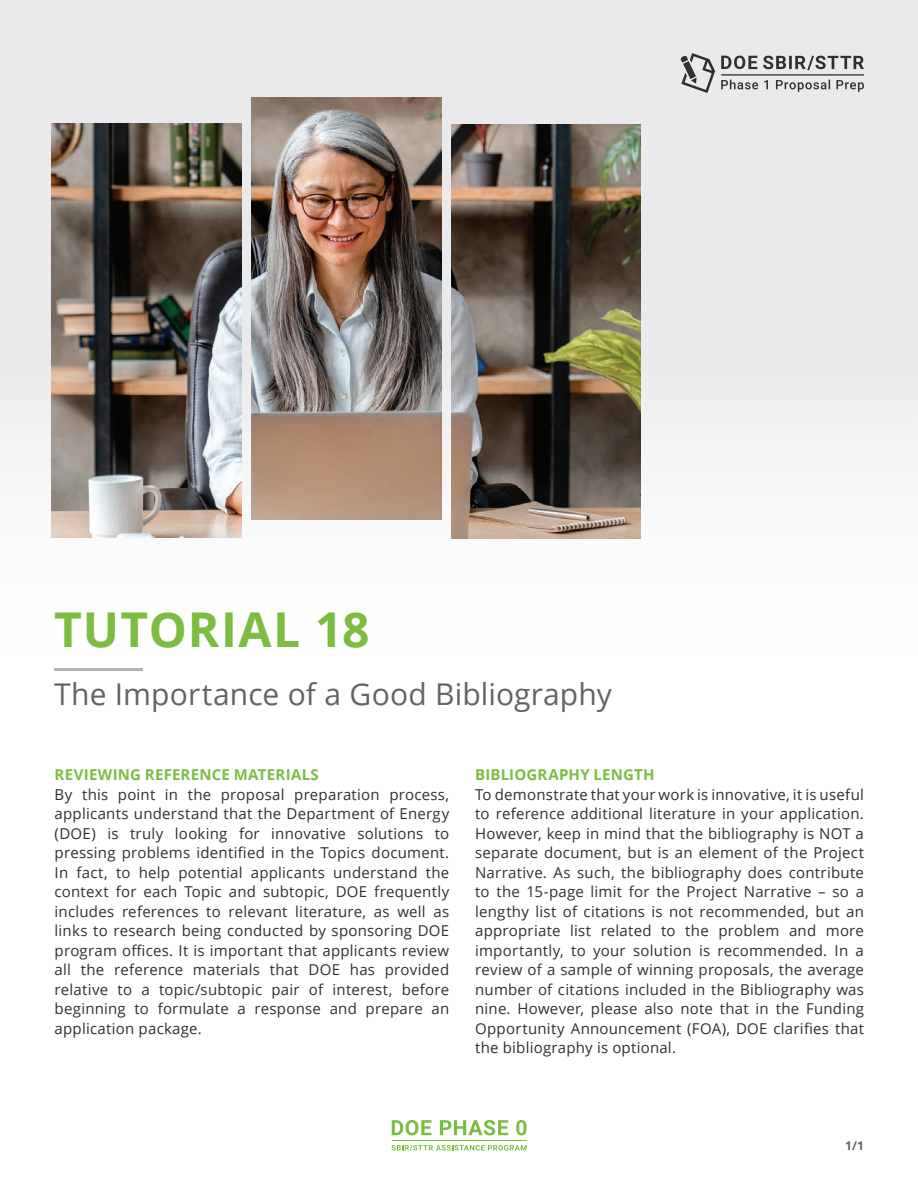
<style>
.page{position:relative;width:918px;height:1188px;background:#fff}
.page>*{position:absolute;margin:0;border:0;box-sizing:border-box;transform-origin:0 0}
.t1{font:700 48px "Open Sans";letter-spacing:.025em;color:#7bbc41}
.t2{font:30px "Open Sans";letter-spacing:.005em;color:#636366}
.t3{font:15px/19.5px "Open Sans";letter-spacing:.015em;color:#312f30;text-align:justify}
.t4{font:700 15px "Open Sans";letter-spacing:.015em;color:#7bbd41}
.t5{font:700 12px "Open Sans";color:#636366}
</style>
<div class="page">
<svg style="left:392px;top:1120px;width:39px;height:15px"></svg>
<svg style="left:440px;top:1120px;width:68px;height:15px"></svg>
<svg style="left:516px;top:1120px;width:10px;height:15px"></svg>
<svg style="left:392px;top:1145px;width:134px;height:6px"></svg>
<hr style="left:392px;top:1140px;width:134px;height:1px;background:#7bbd41">
<div style="left:0;top:0;width:918px;height:682px;background:linear-gradient(to right,#f5f4f5,#f1f1f2)"></div>
<svg style="left:680px;top:53px;width:184px;height:40px;background:#bab9bb"></svg>
<img style="left:52px;top:124px;width:189px;height:414px">
<img style="left:252px;top:98px;width:189px;height:421px">
<img style="left:451px;top:125px;width:190px;height:414px">
<hr style="left:55px;top:668px;width:88px;height:2px;background:#b2b3b7">
<p class="t1" style="left:54px;top:596px;width:317px">TUTORIAL 18</p>
<p class="t2" style="left:54px;top:674px;width:560px">The Importance of a Good Bibliography</p>
<p class="t4" style="left:55px;top:764px;width:266px">REVIEWING REFERENCE MATERIALS</p>
<p class="t3" style="left:55px;top:784px;width:396px">By this point in the proposal preparation process, applicants understand that the Department of Energy (DOE) is truly looking for innovative solutions to</p>
<p class="t3" style="left:55px;top:842px;width:396px">pressing problems identified in the Topics document.</p>
<p class="t3" style="left:55px;top:862px;width:396px">In fact, to help potential applicants understand the context for each Topic and subtopic, DOE frequently includes references to relevant literature, as well as links to research being conducted by sponsoring DOE</p>
<p class="t3" style="left:55px;top:940px;width:396px">program offices. It is important that applicants review</p>
<p class="t3" style="left:55px;top:959px;width:396px">all the reference materials that DOE has provided relative to a topic/subtopic pair of interest, before beginning to formulate a response and prepare an</p>
<p class="t3" style="left:55px;top:1018px;width:149px">application package.</p>
<p class="t4" style="left:475px;top:764px;width:181px">BIBLIOGRAPHY LENGTH</p>
<p class="t3" style="left:475px;top:784px;width:390px">To demonstrate that your work is innovative, it is useful</p>
<p class="t3" style="left:475px;top:803px;width:390px">to reference additional literature in your application.</p>
<p class="t3" style="left:475px;top:823px;width:390px">However, keep in mind that the bibliography is NOT a separate document, but is an element of the Project</p>
<p class="t3" style="left:475px;top:862px;width:390px">Narrative. As such, the bibliography does contribute</p>
<p class="t3" style="left:475px;top:881px;width:390px">to the 15-page limit for the Project Narrative – so a lengthy list of citations is not recommended, but an appropriate list related to the problem and more</p>
<p class="t3" style="left:475px;top:940px;width:390px">importantly, to your solution is recommended. In a</p>
<p class="t3" style="left:475px;top:959px;width:390px">review of a sample of winning proposals, the average number of citations included in the Bibliography was</p>
<p class="t3" style="left:475px;top:998px;width:390px">nine. However, please also note that in the Funding Opportunity Announcement (FOA), DOE clarifies that the bibliography is optional.</p>
<p class="t5" style="left:845px;top:1137px;width:20px">1/1</p>
</div>
